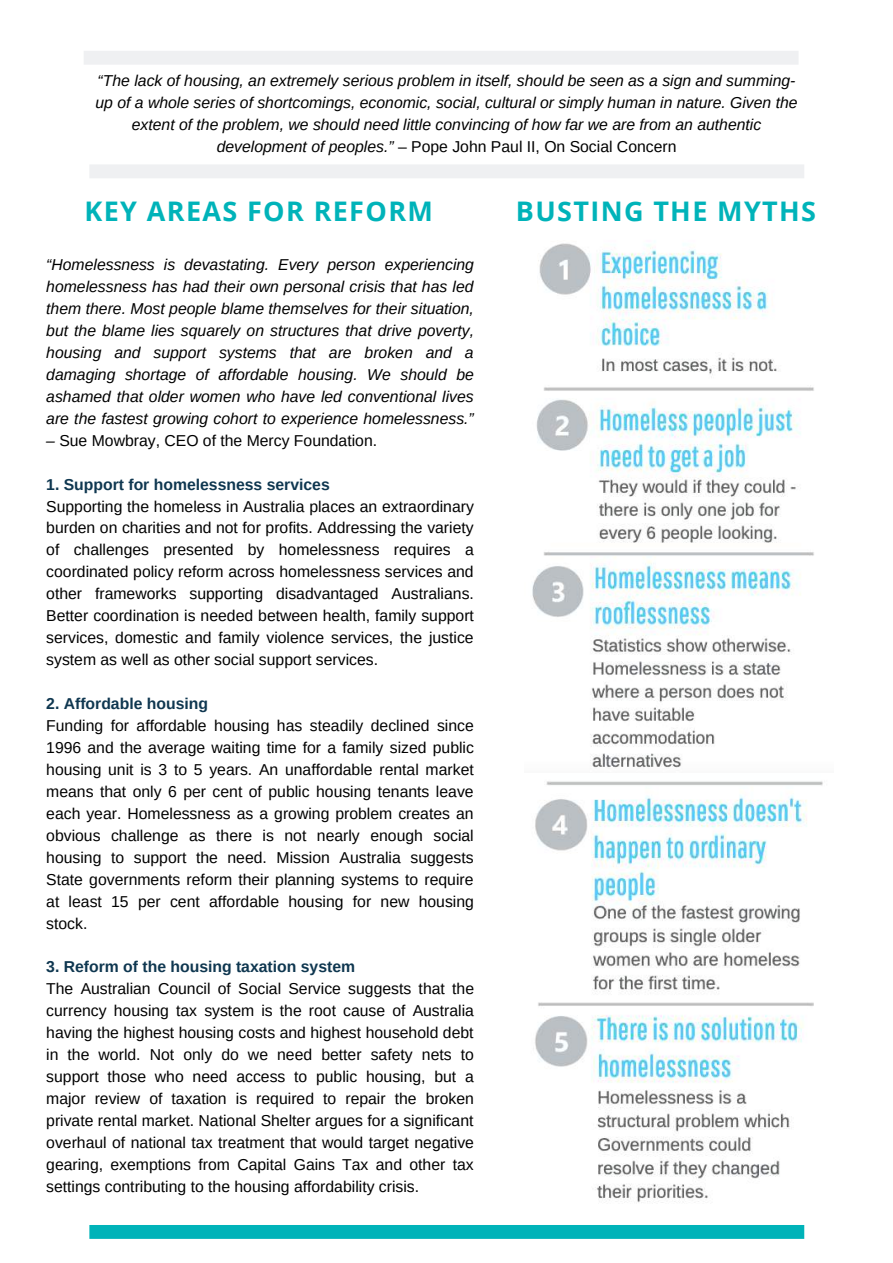
<style>
.page{position:relative;width:893px;height:1263px;background:#fff}
.page>*{position:absolute;margin:0;border:0;box-sizing:border-box;transform-origin:0 0}
.t1{font:700 27px "Open Sans";letter-spacing:.05em;color:#00b3b9}
.t2{font:15.75px/22px "Arimo";color:#000;text-align:justify}
.t3{font:italic 15.75px/22px "Arimo";color:#000;text-align:center}
.t4{font:700 15.75px "Arimo";color:#0f3750}
.s1{font-style:normal}
.s2{font-style:italic}
</style>
<div class="page">
<svg style="left:89px;top:1225px;width:715px;height:14px;background:#02b3b9"></svg>
<div style="left:84px;top:51px;width:714px;height:14px;background:#eff0f2"></div>
<div style="left:89px;top:165px;width:715px;height:13px;background:#eff0f2"></div>
<img style="left:532px;top:243px;width:291px;height:960px">
<p class="t3" style="left:95px;top:70px;width:703px">“The lack of housing, an extremely serious problem in itself, should be seen as a sign and summing&shy;up of a whole series of shortcomings, economic, social, cultural or simply human in nature. Given the extent of the problem, we should need little convincing of how far we are from an authentic development of peoples.” <span class="s1">– Pope John Paul II, On Social Concern</span></p>
<h1 class="t1" style="left:84px;top:193px;width:350px">KEY AREAS FOR REFORM</h1>
<p class="t3" style="left:46px;top:254px;width:429px;text-align:justify">“Homelessness is devastating. Every person experiencing homelessness has had their own personal crisis that has led them there. Most people blame themselves for their situation, but the blame lies squarely on structures that drive poverty, housing and support systems that are broken and a damaging shortage of affordable housing. We should be ashamed that older women who have led conventional lives are the fastest growing cohort to experience homelessness.”</p>
<p class="t2" style="left:46px;top:429px;width:332px"><span class="s2">–</span> Sue Mowbray, CEO of the Mercy Foundation.</p>
<p class="t4" style="left:46px;top:475px;width:285px">1. Support for homelessness services</p>
<p class="t2" style="left:46px;top:495px;width:429px">Supporting the homeless in Australia places an extraordinary burden on charities and not for profits. Addressing the variety of challenges presented by homelessness requires a coordinated policy reform across homelessness services and other frameworks supporting disadvantaged Australians.<br>Better coordination is needed between health, family support services, domestic and family violence services, the justice system as well as other social support services.</p>
<p class="t4" style="left:46px;top:695px;width:163px">2. Affordable housing</p>
<p class="t2" style="left:46px;top:714px;width:429px">Funding for affordable housing has steadily declined since 1996 and the average waiting time for a family sized public housing unit is 3 to 5 years. An unaffordable rental market means that only 6 per cent of public housing tenants leave each year. Homelessness as a growing problem creates an obvious challenge as there is not nearly enough social housing to support the need. Mission Australia suggests State governments reform their planning systems to require at least 15 per cent affordable housing for new housing stock.</p>
<p class="t4" style="left:46px;top:958px;width:310px">3. Reform of the housing taxation system</p>
<p class="t2" style="left:46px;top:978px;width:429px">The Australian Council of Social Service suggests that the currency housing tax system is the root cause of Australia having the highest housing costs and highest household debt in the world. Not only do we need better safety nets to support those who need access to public housing, but a major review of taxation is required to repair the broken private rental market. National Shelter argues for a significant overhaul of national tax treatment that would target negative gearing, exemptions from Capital Gains Tax and other tax settings contributing to the housing affordability crisis.</p>
<h1 class="t1" style="left:516px;top:193px;width:302px">BUSTING THE MYTHS</h1>
</div>
